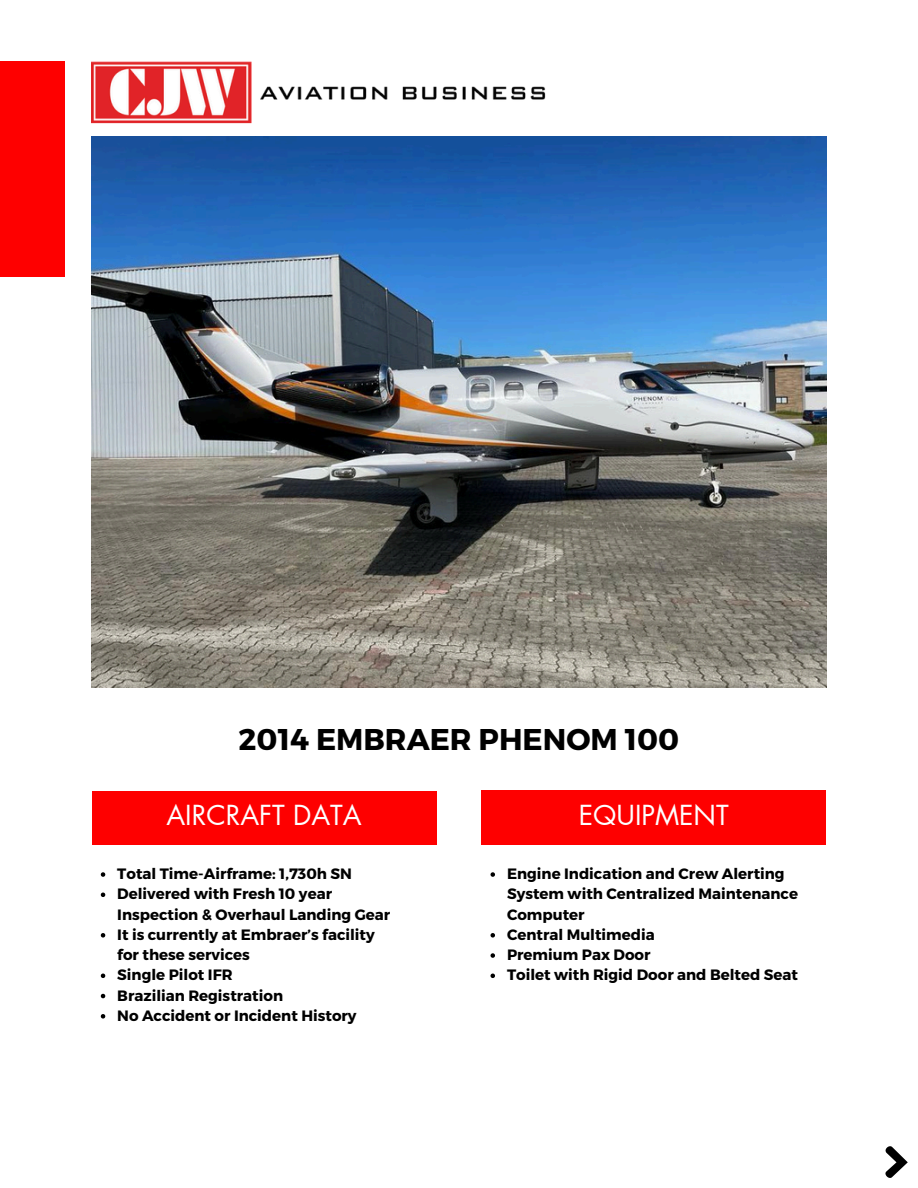
<style>
.page{position:relative;width:918px;height:1188px;background:#fff}
.page>*{position:absolute;margin:0;border:0;box-sizing:border-box;transform-origin:0 0}
.t1{font:700 30px "Montserrat";color:#000}
.t2{font:27px "Futura LT Pro";color:#fff}
.t3{font:700 15px/20.2px "Montserrat";color:#000}
</style>
<div class="page">
<img style="left:92px;top:61px;width:454px;height:63px">
<div style="left:92px;top:791px;width:344px;height:54px;background:#fe0000"></div>
<div style="left:482px;top:790px;width:344px;height:55px;background:#fe0000"></div>
<div style="left:0;top:61px;width:65px;height:216px;background:#fe0000"></div>
<img style="left:92px;top:137px;width:734px;height:551px">
<svg style="left:885px;top:1146px;width:23px;height:32px"></svg>
<svg style="left:101px;top:872px;width:4px;height:5px"></svg>
<svg style="left:101px;top:893px;width:4px;height:4px"></svg>
<svg style="left:101px;top:933px;width:4px;height:5px"></svg>
<svg style="left:101px;top:974px;width:4px;height:4px"></svg>
<svg style="left:101px;top:994px;width:4px;height:4px"></svg>
<svg style="left:101px;top:1014px;width:4px;height:5px"></svg>
<svg style="left:491px;top:872px;width:4px;height:5px"></svg>
<svg style="left:491px;top:933px;width:4px;height:5px"></svg>
<svg style="left:491px;top:953px;width:4px;height:5px"></svg>
<svg style="left:491px;top:974px;width:4px;height:4px"></svg>
<h2 class="t1" style="left:239px;top:719px;width:442px">2014 EMBRAER PHENOM 100</h2>
<p class="t2" style="left:166px;top:802px;width:197px">AIRCRAFT DATA</p>
<h1 class="t2" style="left:579px;top:803px;width:151px">EQUIPMENT</h1>
<p class="t3" style="left:117px;top:863px;width:236px">Total Time-Airframe: 1,730h SN</p>
<p class="t3" style="left:117px;top:883px;width:275px">Delivered with Fresh 10 year<br>Inspection &amp; Overhaul Landing Gear</p>
<p class="t3" style="left:117px;top:924px;width:259px">It is currently at Embraer’s facility for these services</p>
<p class="t3" style="left:117px;top:964px;width:117px">Single Pilot IFR</p>
<p class="t3" style="left:117px;top:984px;width:167px">Brazilian Registration</p>
<p class="t3" style="left:117px;top:1005px;width:241px">No Accident or Incident History</p>
<p class="t3" style="left:507px;top:863px;width:293px">Engine Indication and Crew Alerting<br>System with Centralized Maintenance<br>Computer</p>
<p class="t3" style="left:507px;top:924px;width:149px">Central Multimedia</p>
<p class="t3" style="left:507px;top:944px;width:145px">Premium Pax Door</p>
<p class="t3" style="left:507px;top:964px;width:293px">Toilet with Rigid Door and Belted Seat</p>
</div>
